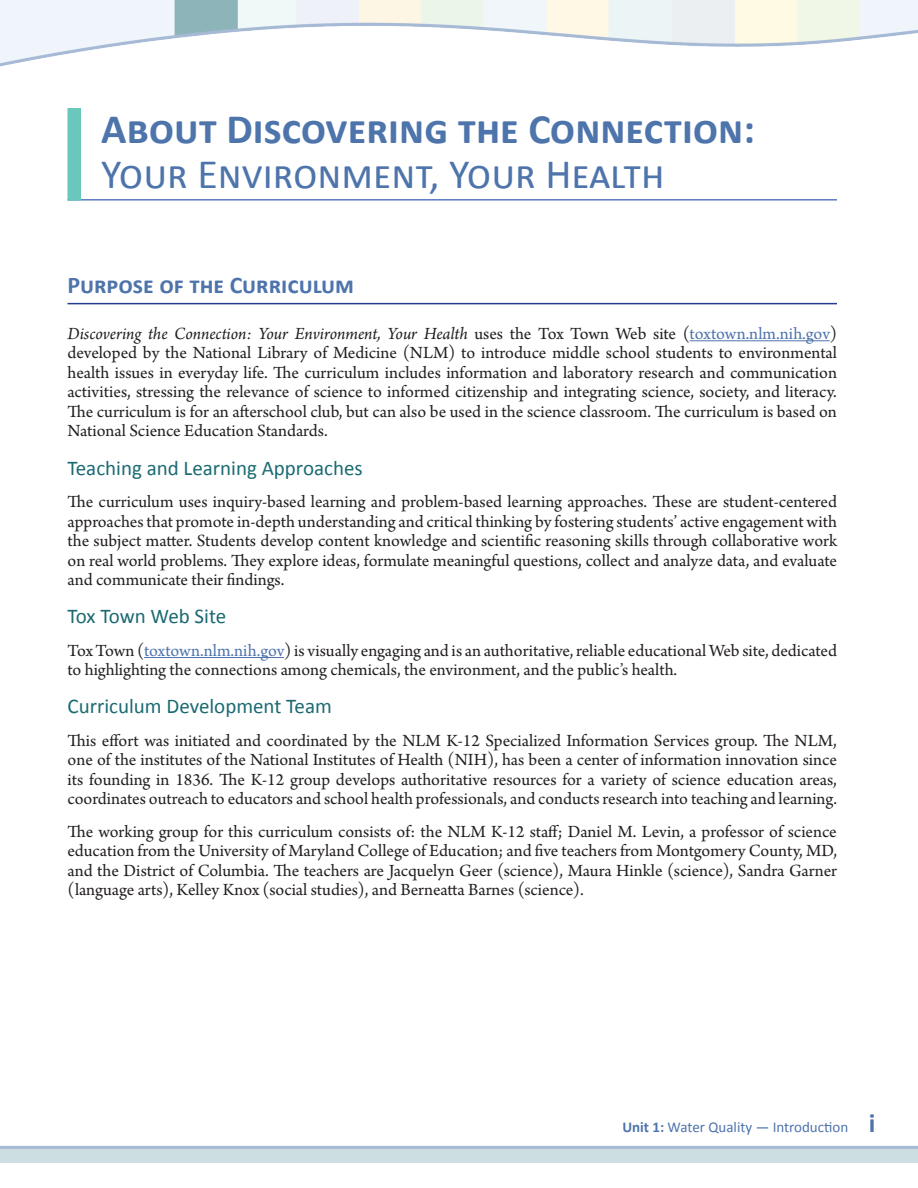
<style>
.page{position:relative;width:918px;height:1188px;background:#fff}
.page>*{position:absolute;margin:0;border:0;box-sizing:border-box;transform-origin:0 0}
.t1{font:700 42px/45px "Calibri";color:#4e74ac}
.t2{font:700 24px "Calibri";color:#4e74ac}
.t3{font:21px "Calibri";color:#1b6a72}
.t4{font:21px "Calibri";letter-spacing:-.02em;color:#1b6a72}
.t5{font:18px/19.5px "Arno Pro";color:#231f20;text-align:justify}
.t6{font:15px "Calibri";color:#4e74ac}
.s1{font-weight:400}
.s2{font-style:italic}
.s3{color:#4e74ac}
.s4{font-weight:700}
.s5{font-weight:700;font-size:27px}
</style>
<div class="page">
<img style="left:0;top:0;width:918px;height:1163px">
<hr style="left:68px;top:199px;width:769px;height:2px;background:#5d7bc3">
<div style="left:68px;top:108px;width:13px;height:93px;background:#69c7bb"></div>
<hr style="left:68px;top:303px;width:769px;height:1px;background:#253f8e">
<hr style="left:690px;top:340px;width:140px;height:1px;background:#4e74ac">
<hr style="left:144px;top:657px;width:140px;height:1px;background:#4e74ac">
<h1 class="t1" style="left:101px;top:107px;width:655px">About Discovering the Connection:<br><span class="s1">Your Environment, Your Health</span></h1>
<h2 class="t2" style="left:68px;top:269px;width:288px">Purpose of the Curriculum</h2>
<p class="t5" style="left:68px;top:325px;width:771px"><span class="s2">Discovering the Connection: Your Environment, Your Health</span> uses the Tox Town Web site (<span class="s3">toxtown.nlm.nih.gov</span>) developed by the National Library of Medicine (NLM) to introduce middle school students to environmental health issues in everyday life. The curriculum includes information and laboratory research and communication activities, stressing the relevance of science to informed citizenship and integrating science, society, and literacy.<br>The curriculum is for an afterschool club, but can also be used in the science classroom. The curriculum is based on National Science Education Standards.</p>
<h3 class="t3" style="left:68px;top:454px;width:297px">Teaching and Learning Approaches</h3>
<p class="t5" style="left:68px;top:493px;width:771px">The curriculum uses inquiry-based learning and problem-based learning approaches. These are student-centered approaches that promote in-depth understanding and critical thinking by fostering students’ active engagement with the subject matter. Students develop content knowledge and scientific reasoning skills through collaborative work on real world problems. They explore ideas, formulate meaningful questions, collect and analyze data, and evaluate and communicate their findings.</p>
<h3 class="t4" style="left:68px;top:603px;width:160px">Tox Town Web Site</h3>
<p class="t5" style="left:68px;top:642px;width:771px">Tox Town (<span class="s3">toxtown.nlm.nih.gov</span>) is visually engaging and is an authoritative, reliable educational Web site, dedicated to highlighting the connections among chemicals, the environment, and the public’s health.</p>
<h3 class="t3" style="left:68px;top:693px;width:266px">Curriculum Development Team</h3>
<p class="t5" style="left:68px;top:732px;width:771px">This effort was initiated and coordinated by the NLM K-12 Specialized Information Services group. The NLM, one of the institutes of the National Institutes of Health (NIH), has been a center of information innovation since its founding in 1836. The K-12 group develops authoritative resources for a variety of science education areas, coordinates outreach to educators and school health professionals, and conducts research into teaching and learning.</p>
<p class="t5" style="left:68px;top:823px;width:771px">The working group for this curriculum consists of: the NLM K-12 staff; Daniel M. Levin, a professor of science education from the University of Maryland College of Education; and five teachers from Montgomery County, MD, and the District of Columbia. The teachers are Jacquelyn Geer (science), Maura Hinkle (science), Sandra Garner (language arts), Kelley Knox (social studies), and Berneatta Barnes (science).</p>
<p class="t6" style="left:622px;top:1117px;width:254px"><span class="s4">Unit 1:</span> Water Quality — Introduction <span class="s5">i</span></p>
</div>
